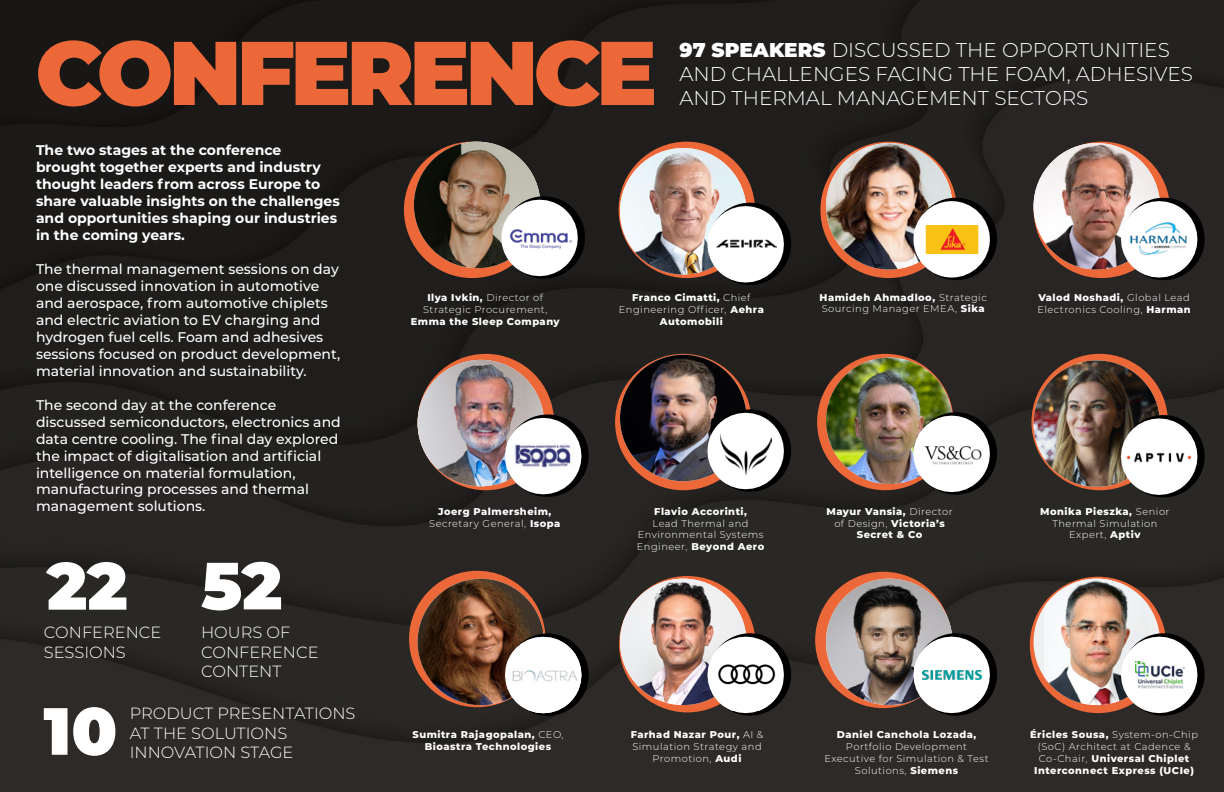
<style>
.page{position:relative;width:1224px;height:792px;background:#fff}
.page>*{position:absolute;margin:0;border:0;box-sizing:border-box;transform-origin:0 0}
.t1{font:900 90.2px "Montserrat";letter-spacing:-.05em;color:#ec6839}
.t2{font:900 66.6px/145.1px "Montserrat";color:#fff}
.t3{font:300 20px/24.2px "Montserrat";color:#fff}
.t4{font:300 16.2px/19.5px "Montserrat";color:#fff}
.t5{font:500 14px/17px "Montserrat";color:#fff}
.t6{font:700 14px/17px "Montserrat";color:#fff}
.t7{font:300 9.9px/11.8px "Montserrat";letter-spacing:.05em;color:#fff;text-align:center}
.t8{font:800 9.9px/11.8px "Montserrat";letter-spacing:.05em;color:#fff;text-align:center}
.s1{font-weight:900}
.s2{font-weight:800}
.s3{font-weight:300}
</style>
<div class="page">
<img style="left:0;top:0;width:1224px;height:792px">
<svg style="left:820px;top:142px;width:137px;height:136px"></svg>
<img style="left:826px;top:143px;width:126px;height:127px;border-radius:63px">
<svg style="left:910px;top:193px;width:92px;height:92px"></svg>
<div style="left:913px;top:201px;width:77px;height:77px;background:#fff;border-radius:50%"></div>
<img style="left:925px;top:225px;width:54px;height:29px">
<div style="left:1034px;top:142px;width:136px;height:136px;background:#ec6839;border-radius:50%"></div>
<img style="left:1034px;top:143px;width:125px;height:127px">
<svg style="left:1116px;top:193px;width:94px;height:92px"></svg>
<img style="left:1122px;top:213px;width:73px;height:51px">
<svg style="left:619px;top:142px;width:136px;height:136px"></svg>
<img style="left:620px;top:148px;width:126px;height:126px;border-radius:63px">
<svg style="left:703px;top:198px;width:93px;height:92px"></svg>
<img style="left:716px;top:225px;width:60px;height:36px">
<div style="left:409px;top:571px;width:136px;height:136px;background:#ec6839;border-radius:50%"></div>
<svg style="left:619px;top:576px;width:137px;height:136px"></svg>
<div style="left:815px;top:572px;width:137px;height:136px;background:#ec6839;border-radius:50%"></div>
<svg style="left:1030px;top:577px;width:136px;height:136px"></svg>
<div style="left:404px;top:142px;width:136px;height:136px;background:#ec6839;border-radius:50%"></div>
<img style="left:414px;top:142px;width:126px;height:126px;border-radius:63px">
<svg style="left:497px;top:191px;width:93px;height:93px"></svg>
<img style="left:509px;top:225px;width:64px;height:28px">
<svg style="left:615px;top:354px;width:136px;height:136px"></svg>
<img style="left:620px;top:355px;width:126px;height:126px;border-radius:63px">
<svg style="left:703px;top:404px;width:93px;height:93px"></svg>
<img style="left:721px;top:433px;width:50px;height:42px">
<div style="left:817px;top:354px;width:137px;height:136px;background:#ec6839;border-radius:50%"></div>
<img style="left:826px;top:358px;width:126px;height:126px">
<img style="left:909px;top:407px;width:93px;height:93px">
<img style="left:919px;top:439px;width:67px;height:32px">
<svg style="left:1031px;top:354px;width:137px;height:136px"></svg>
<img style="left:1034px;top:360px;width:126px;height:127px;border-radius:63px">
<svg style="left:1116px;top:410px;width:94px;height:93px"></svg>
<img style="left:1123px;top:449px;width:71px;height:16px">
<svg style="left:418px;top:354px;width:136px;height:136px"></svg>
<img style="left:418px;top:360px;width:126px;height:126px;border-radius:63px">
<svg style="left:500px;top:409px;width:94px;height:93px"></svg>
<img style="left:512px;top:442px;width:64px;height:28px">
<img style="left:620px;top:579px;width:126px;height:126px;border-radius:63px">
<svg style="left:703px;top:628px;width:93px;height:93px"></svg>
<img style="left:712px;top:640px;width:71px;height:71px">
<img style="left:418px;top:579px;width:125px;height:126px">
<svg style="left:500px;top:628px;width:94px;height:93px"></svg>
<img style="left:507px;top:638px;width:76px;height:76px">
<img style="left:826px;top:579px;width:126px;height:126px;border-radius:62px">
<svg style="left:909px;top:628px;width:93px;height:93px"></svg>
<img style="left:923px;top:670px;width:58px;height:10px">
<div style="left:1034px;top:579px;width:126px;height:126px;background:#eff1f0;border-radius:50%"></div>
<img style="left:1044px;top:579px;width:105px;height:126px">
<svg style="left:1116px;top:628px;width:94px;height:93px"></svg>
<img style="left:1135px;top:662px;width:50px;height:27px">
<h1 class="t1" style="left:36px;top:5px;width:623px">CONFERENCE</h1>
<h3 class="t3" style="left:680px;top:37px;width:515px"><span class="s1">97 SPEAKERS</span> DISCUSSED THE OPPORTUNITIES<br>AND CHALLENGES FACING THE FOAM, ADHESIVES</h3>
<h3 class="t3" style="left:680px;top:85px;width:410px">AND THERMAL MANAGEMENT SECTORS</h3>
<p class="t6" style="left:36px;top:140px;width:305px">The two stages at the conference brought together experts and industry thought leaders from across Europe to share valuable insights on the challenges and opportunities shaping our industries in the coming years.</p>
<p class="t5" style="left:36px;top:260px;width:306px">The thermal management sessions on day one discussed innovation in automotive and aerospace, from automotive chiplets and electric aviation to EV charging and hydrogen fuel cells. Foam and adhesives sessions focused on product development, material innovation and sustainability.</p>
<p class="t5" style="left:36px;top:395px;width:306px">The second day at the conference discussed semiconductors, electronics and data centre cooling. The final day explored the impact of digitalisation and artificial intelligence on material formulation, manufacturing processes and thermal management solutions.</p>
<h2 class="t2" style="left:43px;top:509px;width:86px">22<br>10</h2>
<h2 class="t2" style="left:201px;top:509px;width:83px">52</h2>
<p class="t4" style="left:44px;top:622px;width:119px">CONFERENCE<br>SESSIONS</p>
<p class="t4" style="left:201px;top:622px;width:119px">HOURS OF<br>CONFERENCE<br>CONTENT</p>
<p class="t4" style="left:130px;top:703px;width:227px">PRODUCT PRESENTATIONS<br>AT THE SOLUTIONS<br>INNOVATION STAGE</p>
<p class="t7" style="left:423px;top:292px;width:126px"><span class="s2">Ilya Ivkin,</span> Director of<br>Strategic Procurement,</p>
<p class="t8" style="left:411px;top:315px;width:150px">Emma the Sleep Company</p>
<p class="t8" style="left:619px;top:291px;width:147px">Franco Cimatti, <span class="s3">Chief<br>Engineering Officer,</span> Aehra<br>Automobili</p>
<p class="t7" style="left:820px;top:291px;width:169px;text-align:left"><span class="s2">Hamideh Ahmadloo,</span> Strategic<br>Sourcing Manager EMEA, <span class="s2">Sika</span></p>
<p class="t7" style="left:1037px;top:292px;width:155px;text-align:left"><span class="s2">Valod Noshadi,</span> Global Lead<br>Electronics Cooling, <span class="s2">Harman</span></p>
<p class="t8" style="left:429px;top:505px;width:133px">Joerg Palmersheim,<br><span class="s3">Secretary General,</span> Isopa</p>
<p class="t8" style="left:654px;top:505px;width:94px">Flavio Accorinti,</p>
<p class="t7" style="left:637px;top:517px;width:129px">Lead Thermal and<br>Environmental Systems<br>Engineer, <span class="s2">Beyond Aero</span></p>
<p class="t8" style="left:826px;top:505px;width:128px">Mayur Vansia, <span class="s3">Director of Design,</span> Victoria’s<br>Secret &amp; Co</p>
<p class="t7" style="left:1040px;top:505px;width:131px"><span class="s2">Monika Pieszka,</span> Senior<br>Thermal Simulation<br>Expert, <span class="s2">Aptiv</span></p>
<p class="t8" style="left:412px;top:728px;width:153px">Sumitra Rajagopalan, <span class="s3">CEO,<br></span>Bioastra Technologies</p>
<p class="t8" style="left:837px;top:728px;width:141px">Daniel Canchola Lozada,</p>
<p class="t7" style="left:631px;top:728px;width:134px"><span class="s2">Farhad Nazar Pour,</span> AI &amp;<br>Simulation Strategy and<br>Promotion, <span class="s2">Audi</span></p>
<p class="t7" style="left:824px;top:740px;width:166px">Portfolio Development<br>Executive for Simulation &amp; Test<br>Solutions, <span class="s2">Siemens</span></p>
<p class="t8" style="left:1030px;top:728px;width:169px">Éricles Sousa, <span class="s3">System-on-Chip (SoC) Architect at Cadence &amp;<br>Co-Chair,</span> Universal Chiplet<br>Interconnect Express (UCIe)</p>
</div>
